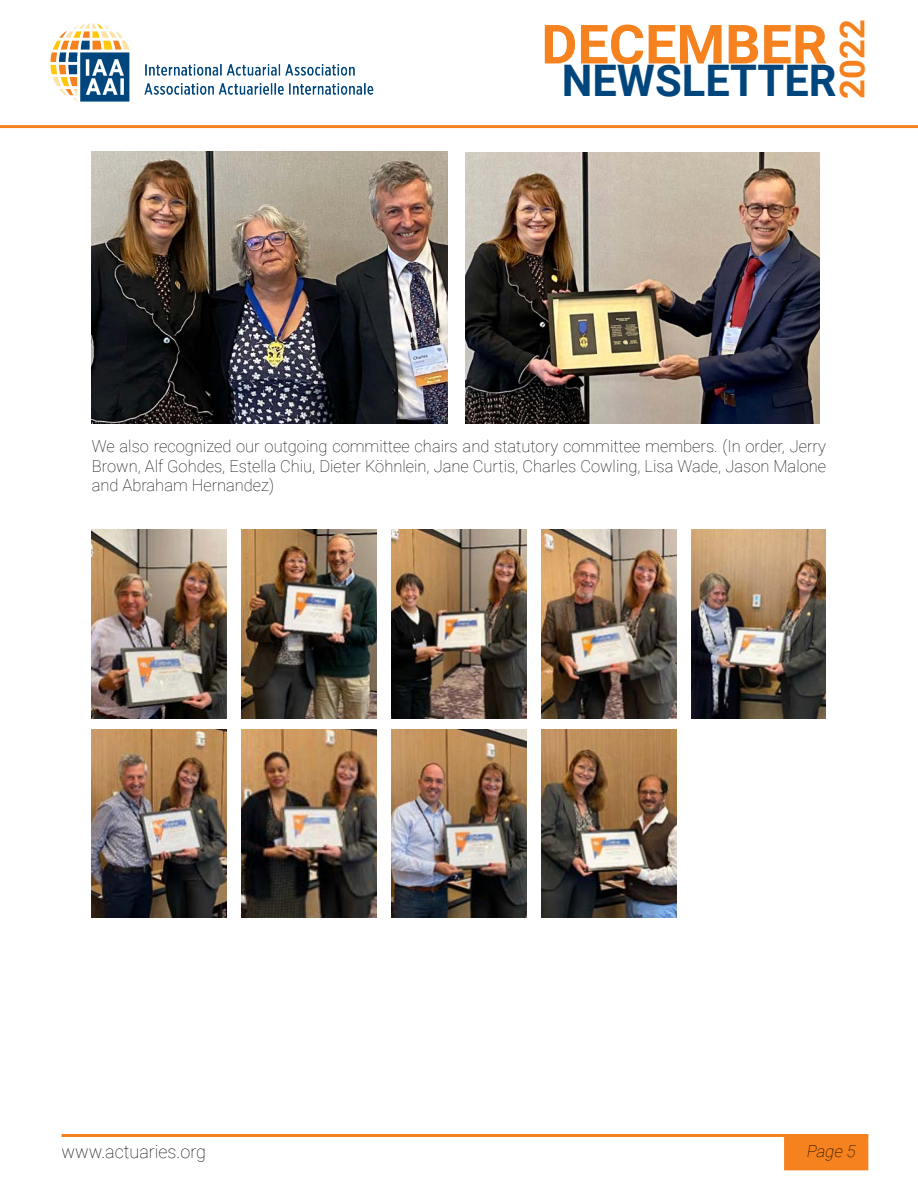
<style>
.page{position:relative;width:918px;height:1188px;background:#fff}
.page>*{position:absolute;margin:0;border:0;box-sizing:border-box;transform-origin:0 0}
.t1{font:700 54px "Roboto";color:#f5821e}
.t2{font:700 43.5px "Roboto";color:#00467d}
.t3{font:700 34.5px "Roboto";color:#f5821e}
.t4{font:100 18px "Roboto";color:#000}
.t5{font:100 16.5px/19.8px "Roboto";color:#000;text-align:justify}
.t6{font:italic 100 16.5px "Roboto";color:#000}
</style>
<div class="page">
<hr style="left:62px;top:1134px;width:806px;height:3px;background:#f5821e">
<div style="left:784px;top:1136px;width:84px;height:34px;background:#f5821e"></div>
<img style="left:50px;top:23px;width:324px;height:79px">
<svg style="left:0;top:125px;width:918px;height:3px;background:#f58626"></svg>
<img style="left:92px;top:152px;width:355px;height:271px">
<img style="left:466px;top:153px;width:353px;height:270px">
<img style="left:92px;top:530px;width:135px;height:188px">
<img style="left:242px;top:530px;width:135px;height:188px">
<img style="left:392px;top:530px;width:134px;height:188px">
<img style="left:541px;top:530px;width:135px;height:188px">
<img style="left:691px;top:530px;width:135px;height:188px">
<img style="left:92px;top:730px;width:135px;height:188px">
<img style="left:242px;top:729px;width:135px;height:189px">
<img style="left:392px;top:730px;width:134px;height:188px">
<img style="left:541px;top:730px;width:135px;height:188px">
<h1 class="t1" style="left:541px;top:6px;width:288px">DECEMBER</h1>
<h3 class="t3" style="left:828px;top:99px;width:81px;rotate:-90deg">2022</h3>
<h2 class="t2" style="left:562px;top:50px;width:276px">NEWSLETTER</h2>
<p class="t5" style="left:92px;top:435px;width:736px">We also recognized our outgoing committee chairs and statutory committee members. (In order, Jerry Brown, Alf Gohdes, Estella Chiu, Dieter Köhnlein, Jane Curtis, Charles Cowling, Lisa Wade, Jason Malone and Abraham Hernandez)</p>
<p class="t4" style="left:62px;top:1139px;width:146px">www.actuaries.org</p>
<p class="t6" style="left:806px;top:1140px;width:54px">Page 5</p>
</div>
